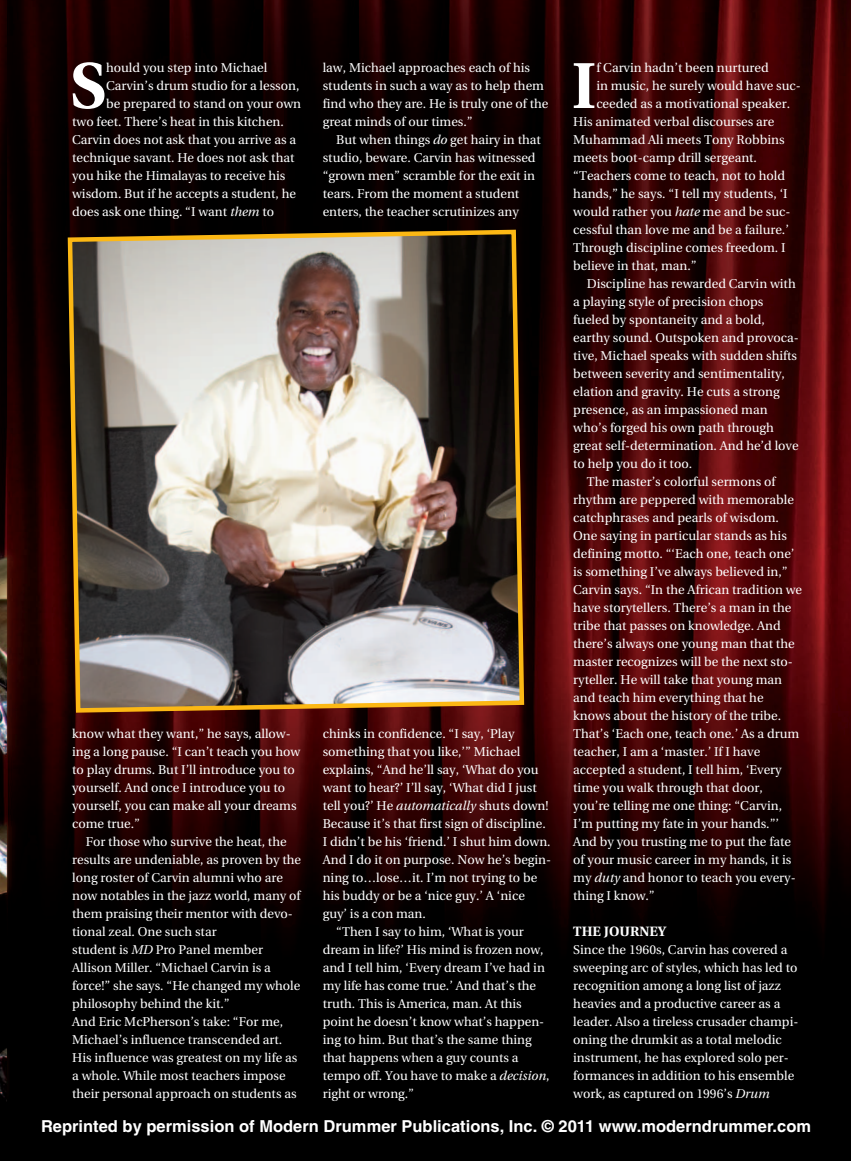
<style>
.page{position:relative;width:851px;height:1161px;background:#fff}
.page>*{position:absolute;margin:0;border:0;box-sizing:border-box;transform-origin:0 0}
.t1{font:700 64.8px "Utopia";color:#fff}
.t2{font:700 16.5px "Helvetica";color:#fff}
.t3{font:700 13.5px "Utopia";color:#fff}
.t4{font:12.75px/18px "Utopia";color:#fff}
.s1{font-style:italic}
</style>
<div class="page">
<img style="left:0;top:0;width:850px;height:1161px">
<img style="left:65px;top:227px;width:461px;height:488px">
<h1 class="t1" style="left:70px;top:60px;width:38px">S</h1>
<p class="t4" style="left:106px;top:60px;width:163px">hould you step into Michael</p>
<h1 class="t1" style="left:571px;top:60px;width:26px">I</h1>
<p class="t4" style="left:596px;top:60px;width:174px">f Carvin hadn’t been nurtured</p>
<p class="t4" style="left:323px;top:60px;width:227px">law, Michael approaches each of his students in such a way as to help them find who they are. He is truly one of the great minds of our times.”</p>
<p class="t4" style="left:323px;top:132px;width:220px;text-indent:13px">But when things <span class="s1">do</span> get hairy in that studio, beware. Carvin has witnessed “grown men” scramble for the exit in tears. From the moment a student enters, the teacher scrutinizes any</p>
<p class="t4" style="left:106px;top:78px;width:195px">Carvin’s drum studio for a lesson,</p>
<p class="t4" style="left:106px;top:96px;width:196px">be prepared to stand on your own</p>
<p class="t4" style="left:72px;top:114px;width:213px">two feet. There’s heat in this kitchen.</p>
<p class="t4" style="left:72px;top:132px;width:225px">Carvin does not ask that you arrive as a</p>
<p class="t4" style="left:72px;top:150px;width:224px">technique savant. He does not ask that</p>
<p class="t4" style="left:72px;top:168px;width:215px">you hike the Himalayas to receive his</p>
<p class="t4" style="left:72px;top:186px;width:225px">wisdom. But if he accepts a student, he</p>
<p class="t4" style="left:72px;top:204px;width:203px">does ask one thing. “I want <span class="s1">them</span> to</p>
<p class="t4" style="left:596px;top:78px;width:206px">in music, he surely would have suc-</p>
<p class="t4" style="left:596px;top:96px;width:195px">ceeded as a motivational speaker.</p>
<p class="t4" style="left:573px;top:114px;width:203px">His animated verbal discourses are</p>
<p class="t4" style="left:573px;top:132px;width:213px">Muhammad Ali meets Tony Robbins</p>
<p class="t4" style="left:573px;top:150px;width:185px">meets boot-camp drill sergeant.</p>
<p class="t4" style="left:573px;top:168px;width:213px">“Teachers come to teach, not to hold</p>
<p class="t4" style="left:573px;top:186px;width:216px">hands,” he says. “I tell my students, ‘I</p>
<p class="t4" style="left:573px;top:204px;width:219px">would rather you <span class="s1">hate</span> me and be suc-</p>
<p class="t4" style="left:573px;top:222px;width:217px">cessful than love me and be a failure.’</p>
<p class="t4" style="left:573px;top:240px;width:214px">Through discipline comes freedom. I</p>
<p class="t4" style="left:573px;top:258px;width:125px">believe in that, man.”</p>
<p class="t4" style="left:586px;top:276px;width:210px">Discipline has rewarded Carvin with</p>
<p class="t4" style="left:573px;top:294px;width:192px">a playing style of precision chops</p>
<p class="t4" style="left:573px;top:312px;width:193px">fueled by spontaneity and a bold,</p>
<p class="t4" style="left:573px;top:330px;width:227px">earthy sound. Outspoken and provoca-</p>
<p class="t4" style="left:573px;top:348px;width:225px">tive, Michael speaks with sudden shifts</p>
<p class="t4" style="left:573px;top:366px;width:213px">between severity and sentimentality,</p>
<p class="t4" style="left:573px;top:384px;width:208px">elation and gravity. He cuts a strong</p>
<p class="t4" style="left:573px;top:402px;width:196px">presence, as an impassioned man</p>
<p class="t4" style="left:573px;top:420px;width:202px">who’s forged his own path through</p>
<p class="t4" style="left:573px;top:438px;width:227px">great self-determination. And he’d love</p>
<p class="t4" style="left:573px;top:456px;width:120px">to help you do it too.</p>
<p class="t4" style="left:586px;top:474px;width:190px">The master’s colorful sermons of</p>
<p class="t4" style="left:573px;top:492px;width:222px">rhythm are peppered with memorable</p>
<p class="t4" style="left:573px;top:510px;width:207px">catchphrases and pearls of wisdom.</p>
<p class="t4" style="left:573px;top:528px;width:215px">One saying in particular stands as his</p>
<p class="t4" style="left:573px;top:546px;width:223px">defining motto. “‘Each one, teach one’</p>
<p class="t4" style="left:573px;top:564px;width:216px">is something I’ve always believed in,”</p>
<p class="t4" style="left:573px;top:582px;width:230px">Carvin says. “In the African tradition we</p>
<p class="t4" style="left:573px;top:600px;width:219px">have storytellers. There’s a man in the</p>
<p class="t4" style="left:573px;top:618px;width:209px">tribe that passes on knowledge. And</p>
<p class="t4" style="left:573px;top:636px;width:223px">there’s always one young man that the</p>
<p class="t4" style="left:573px;top:654px;width:221px">master recognizes will be the next sto-</p>
<p class="t4" style="left:573px;top:672px;width:210px">ryteller. He will take that young man</p>
<p class="t4" style="left:573px;top:690px;width:192px">and teach him everything that he</p>
<p class="t4" style="left:573px;top:708px;width:209px">knows about the history of the tribe.</p>
<p class="t4" style="left:573px;top:726px;width:227px">That’s ‘Each one, teach one.’ As a drum</p>
<p class="t4" style="left:573px;top:744px;width:188px">teacher, I am a ‘master.’ If I have</p>
<p class="t4" style="left:573px;top:762px;width:210px">accepted a student, I tell him, ‘Every</p>
<p class="t4" style="left:573px;top:780px;width:191px">time you walk through that door,</p>
<p class="t4" style="left:573px;top:798px;width:210px">you’re telling me one thing: “Carvin,</p>
<p class="t4" style="left:573px;top:816px;width:207px">I’m putting my fate in your hands.”’</p>
<p class="t4" style="left:573px;top:834px;width:219px">And by you trusting me to put the fate</p>
<p class="t4" style="left:573px;top:852px;width:220px">of your music career in my hands, it is</p>
<p class="t4" style="left:573px;top:870px;width:224px">my <span class="s1">duty</span> and honor to teach you every-</p>
<p class="t4" style="left:573px;top:888px;width:83px">thing I know.”</p>
<p class="t3" style="left:573px;top:926px;width:94px">THE JOURNEY</p>
<p class="t4" style="left:573px;top:942px;width:226px">Since the 1960s, Carvin has covered a sweeping arc of styles, which has led to recognition among a long list of jazz heavies and a productive career as a leader. Also a tireless crusader champi&shy;oning the drumkit as a total melodic instrument, he has explored solo per&shy;formances in addition to his ensemble work, as captured on 1996’s <span class="s1">Drum</span></p>
<p class="t2" style="left:41px;top:1119px;width:771px">Reprinted by permission of Modern Drummer Publications, Inc. © 2011 www.moderndrummer.com</p>
<p class="t4" style="left:323px;top:726px;width:193px">chinks in confidence. “I say, ‘Play</p>
<p class="t4" style="left:323px;top:744px;width:199px">something that you like,’” Michael</p>
<p class="t4" style="left:323px;top:762px;width:217px">explains, “And he’ll say, ‘What do you</p>
<p class="t4" style="left:323px;top:780px;width:215px">want to hear?’ I’ll say, ‘What did I just</p>
<p class="t4" style="left:323px;top:798px;width:227px">tell you?’ He <span class="s1">automatically</span> shuts down!</p>
<p class="t4" style="left:323px;top:816px;width:224px">Because it’s that first sign of discipline.</p>
<p class="t4" style="left:323px;top:834px;width:229px">I didn’t be his ‘friend.’ I shut him down.</p>
<p class="t4" style="left:323px;top:852px;width:230px">And I do it on purpose. Now he’s begin-</p>
<p class="t4" style="left:323px;top:870px;width:216px">ning to…lose…it. I’m not trying to be</p>
<p class="t4" style="left:323px;top:888px;width:204px">his buddy or be a ‘nice guy.’ A ‘nice</p>
<p class="t4" style="left:323px;top:906px;width:105px">guy’ is a con man.</p>
<p class="t4" style="left:336px;top:924px;width:189px">“Then I say to him, ‘What is your</p>
<p class="t4" style="left:323px;top:942px;width:222px">dream in life?’ His mind is frozen now,</p>
<p class="t4" style="left:323px;top:960px;width:224px">and I tell him, ‘Every dream I’ve had in</p>
<p class="t4" style="left:323px;top:978px;width:215px">my life has come true.’ And that’s the</p>
<p class="t4" style="left:323px;top:996px;width:201px">truth. This is America, man. At this</p>
<p class="t4" style="left:323px;top:1014px;width:223px">point he doesn’t know what’s happen-</p>
<p class="t4" style="left:323px;top:1032px;width:210px">ing to him. But that’s the same thing</p>
<p class="t4" style="left:323px;top:1050px;width:197px">that happens when a guy counts a</p>
<p class="t4" style="left:323px;top:1068px;width:228px">tempo off. You have to make a <span class="s1">decision</span>,</p>
<p class="t4" style="left:323px;top:1086px;width:93px">right or wrong.”</p>
<p class="t4" style="left:72px;top:726px;width:230px">know what they want,” he says, allow&shy;ing a long pause. “I can’t teach you how to play drums. But I’ll introduce you to yourself. And once I introduce you to yourself, you can make all your dreams come true.”</p>
<p class="t4" style="left:72px;top:834px;width:230px;text-indent:14px">For those who survive the heat, the results are undeniable, as proven by the long roster of Carvin alumni who are now notables in the jazz world, many of them praising their mentor with devo&shy;tional zeal. One such star<br>student is <span class="s1">MD</span> Pro Panel member Allison Miller. “Michael Carvin is a force!” she says. “He changed my whole philosophy behind the kit.”<br>And Eric McPherson’s take: “For me, Michael’s influence transcended art.<br>His influence was greatest on my life as a whole. While most teachers impose their personal approach on students as</p>
</div>
